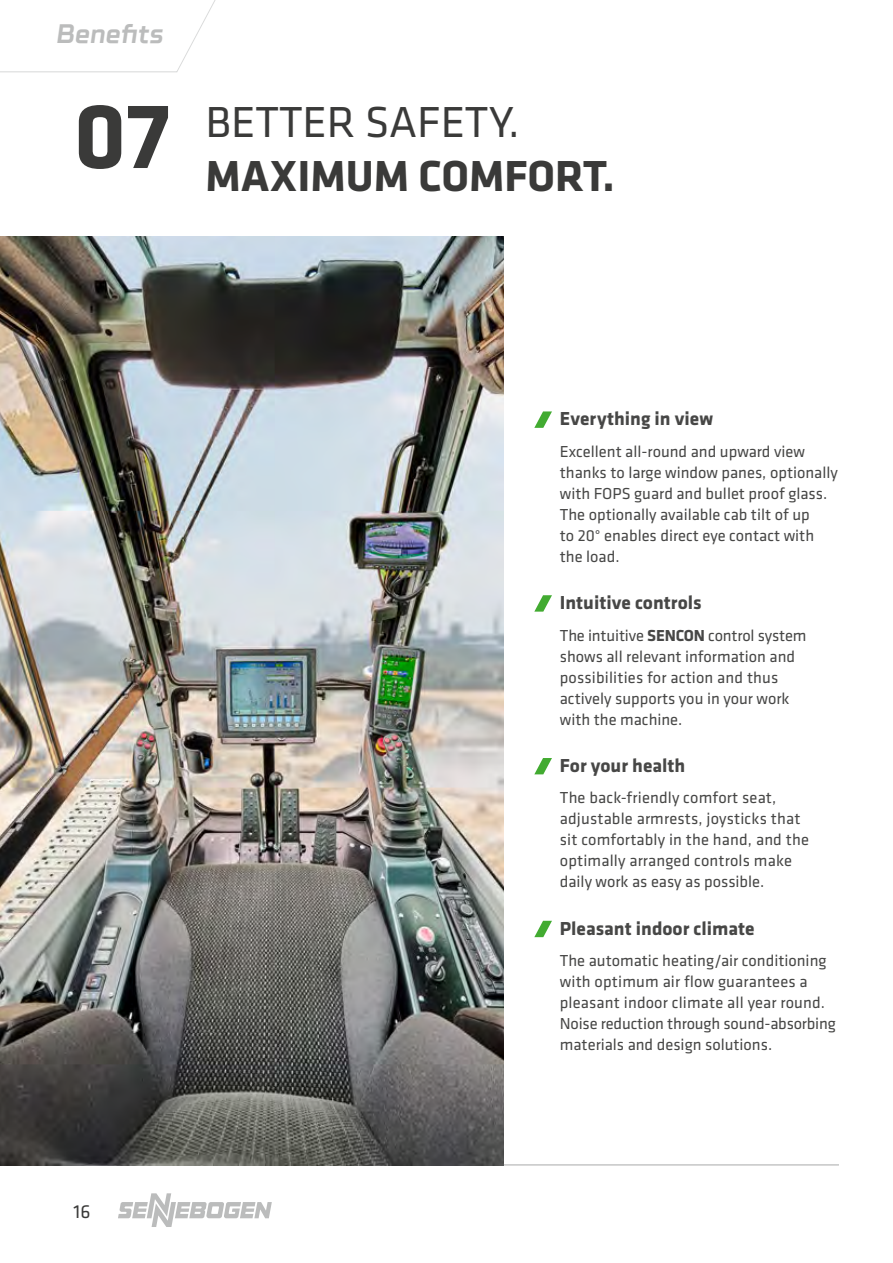
<style>
.page{position:relative;width:893px;height:1263px;background:#fff}
.page>*{position:absolute;margin:0;border:0;box-sizing:border-box;transform-origin:0 0}
.t1{font:700 45px/54px "Klavika";color:#3a3a39}
.t2{font:italic 700 26.85px "Celdum";color:#bbbcbc}
.t3{font:700 19.5px "Klavika";color:#474746}
.t4{font:19.5px "Klavika";color:#3a3a39}
.t5{font:16.5px/21px "Klavika";color:#474746}
.s1{font-size:96px}
.s2{font-weight:400}
.s3{font-weight:700}
</style>
<div class="page">
<hr style="left:74px;top:1164px;width:765px;height:1px;background:#c5c6c6">
<svg style="left:118px;top:1193px;width:154px;height:34px"></svg>
<img style="left:0;top:236px;width:504px;height:929px">
<svg style="left:534px;top:411px;width:18px;height:17px"></svg>
<svg style="left:534px;top:595px;width:18px;height:17px"></svg>
<svg style="left:534px;top:758px;width:18px;height:16px"></svg>
<svg style="left:534px;top:921px;width:18px;height:16px"></svg>
<svg style="left:0;top:0;width:216px;height:73px"></svg>
<h2 class="t2" style="left:55px;top:11px;width:110px">Benefits</h2>
<h1 class="t1" style="left:205px;top:93px;width:411px;text-indent:-132px"><span class="s1">07</span> <span class="s2">BETTER SAFETY.<br></span>MAXIMUM COMFORT.</h1>
<p class="t4" style="left:74px;top:1199px;width:18px">16</p>
<p class="t3" style="left:560px;top:405px;width:155px">Everything in view</p>
<p class="t5" style="left:560px;top:440px;width:279px">Excellent all-round and upward view thanks to large window panes, optionally with FOPS guard and bullet proof glass.<br>The optionally available cab tilt of up<br>to 20° enables direct eye contact with the load.</p>
<p class="t3" style="left:560px;top:588px;width:143px">Intuitive controls</p>
<p class="t5" style="left:560px;top:624px;width:248px">The intuitive <span class="s3">SENCON</span> control system shows all relevant information and possibilities for action and thus actively supports you in your work with the machine.</p>
<p class="t3" style="left:560px;top:751px;width:127px">For your health</p>
<p class="t5" style="left:560px;top:787px;width:251px">The back-friendly comfort seat, adjustable armrests, joysticks that sit comfortably in the hand, and the optimally arranged controls make daily work as easy as possible.</p>
<p class="t3" style="left:560px;top:914px;width:196px">Pleasant indoor climate</p>
<p class="t5" style="left:560px;top:950px;width:277px">The automatic heating/air conditioning with optimum air flow guarantees a pleasant indoor climate all year round.<br>Noise reduction through sound-absorbing materials and design solutions.</p>
</div>
